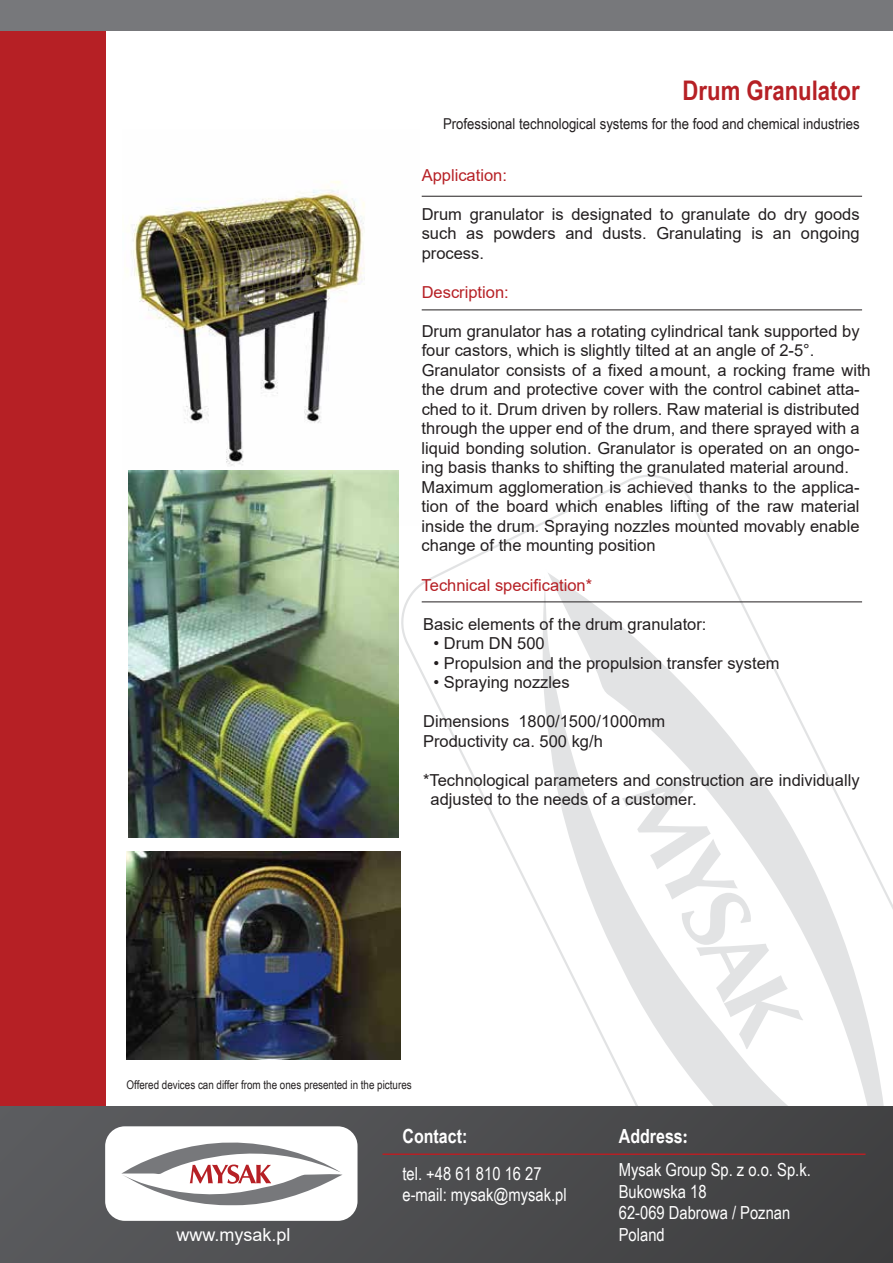
<style>
.page{position:relative;width:893px;height:1263px;background:#fff}
.page>*{position:absolute;margin:0;border:0;box-sizing:border-box;transform-origin:0 0}
.t1{font:700 27px "Arial Narrow";color:#b62025}
.t2{font:700 19.5px "Arial Narrow";color:#fff}
.t3{font:18px/21.6px "Arial Narrow";color:#fff}
.t4{font:18px "Arial";color:#fff}
.t5{font:16.5px/19.5px "Arial";color:#231f20}
.t6{font:16.5px "Arial";color:#b62025}
.t7{font:15px "Arial Narrow";color:#231f20;scale:1.07 1}
.t8{font:12px "Arial Narrow";color:#231f20}
.s1{font-family:"Myriad Pro";font-stretch:condensed}
</style>
<div class="page">
<img style="left:128px;top:181px;width:271px;height:344px">
<svg style="left:400px;top:475px;width:493px;height:585px"></svg>
<svg style="left:546px;top:568px;width:346px;height:538px"></svg>
<div style="left:0;top:0;width:893px;height:31px;background:#77787b"></div>
<div style="left:0;top:31px;width:105px;height:1075px;background:#b62025"></div>
<div style="left:0;top:1106px;width:893px;height:157px;background:linear-gradient(to right,#5a5b5e,#3f3f41)"></div>
<div style="left:105px;top:1126px;width:253px;height:95px;background:#fff;border-radius:20px"></div>
<svg style="left:121px;top:1142px;width:222px;height:63px"></svg>
<hr style="left:382px;top:1153px;width:484px;height:2px;background:#b62025">
<hr style="left:422px;top:196px;width:440px;height:1px;background:#231f20">
<hr style="left:422px;top:309px;width:440px;height:1px;background:#231f20">
<hr style="left:422px;top:601px;width:440px;height:1px;background:#231f20">
<img style="left:129px;top:471px;width:269px;height:367px">
<img style="left:127px;top:852px;width:273px;height:207px">
<h1 class="t1" style="left:683px;top:70px;width:179px">Drum Granulator</h1>
<p class="t7" style="left:443px;top:113px;width:391px">Professional technological systems for the food and chemical industries</p>
<p class="t6" style="left:422px;top:164px;width:87px">Application:</p>
<p class="t5" style="left:422px;top:204px;width:439px;text-align:justify">Drum granulator is designated to granulate do dry goods such as powders and dusts. Granulating is an ongoing process.</p>
<p class="t6" style="left:422px;top:281px;width:89px">Description:</p>
<p class="t5" style="left:422px;top:321px;width:451px">Drum granulator has a rotating cylindrical tank supported by four castors, which is slightly tilted at an angle of 2-5°.<br>Granulator consists of a fixed amount, a rocking frame with the drum and protective cover with the control cabinet atta&shy;ched to it. Drum driven by rollers. Raw material is distributed through the upper end of the drum, and there sprayed with a liquid bonding solution. Granulator is operated on an ongo&shy;ing basis thanks to shifting the granulated material around.<br>Maximum agglomeration is achieved thanks to the applica&shy;tion of the board which enables lifting of the raw material inside the drum. Spraying nozzles mounted movably enable change of the mounting position</p>
<p class="t6" style="left:422px;top:573px;width:172px">Technical specification*</p>
<p class="t5" style="left:423px;top:614px;width:285px">Basic elements of the drum granulator:</p>
<p class="t5" style="left:434px;top:633px;width:113px">• Drum DN 500</p>
<p class="t5" style="left:434px;top:653px;width:348px">• Propulsion and the propulsion transfer system</p>
<p class="t5" style="left:434px;top:672px;width:137px">• Spraying nozzles</p>
<p class="t5" style="left:423px;top:711px;width:244px">Dimensions 1800/1500/1000mm<br>Productivity ca. 500 kg/h</p>
<p class="t5" style="left:431px;top:770px;width:430px;text-indent:-7px">*Technological parameters and construction are individually adjusted to the needs of a customer.</p>
<p class="t8" style="left:127px;top:1076px;width:287px">Offered devices can differ from the ones presented in the pictures</p>
<p class="t4" style="left:177px;top:1222px;width:116px">www.mysak.pl</p>
<p class="t2" style="left:403px;top:1121px;width:66px">Contact:</p>
<p class="t2" style="left:619px;top:1121px;width:70px">Address<span class="s1">:</span></p>
<p class="t3" style="left:402px;top:1162px;width:166px">tel. +48 61 810 16 27 e-mail: mysak@mysak.pl</p>
<p class="t3" style="left:619px;top:1158px;width:193px">Mysak Group Sp. z o.o. Sp.k.<br>Bukowska 18<br>62-069 Dabrowa / Poznan<br>Poland</p>
</div>
